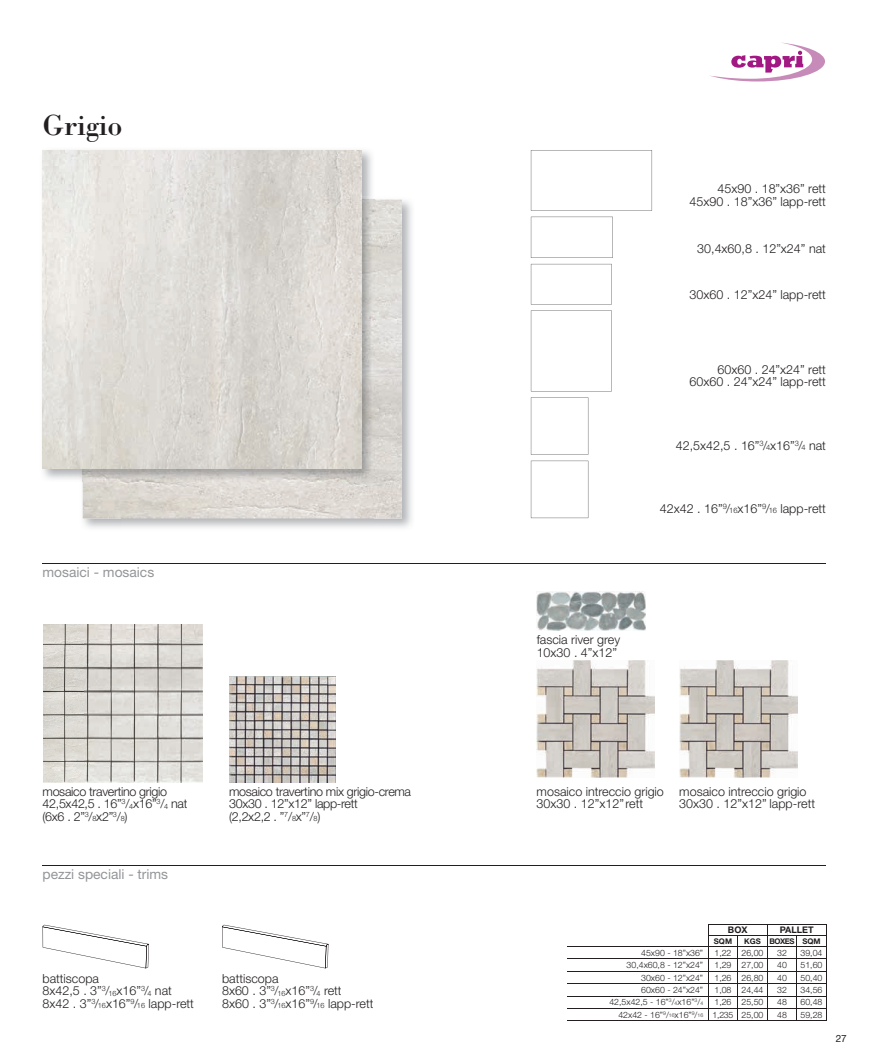
<style>
.page{position:relative;width:869px;height:1063px;background:#fff}
.page>*{position:absolute;margin:0;border:0;box-sizing:border-box;transform-origin:0 0}
.t1{font:30px "Bodoni";color:#231f20}
.t2{font:13.75px "Helvetica Neue LT Std";color:#939598}
.t3{font:300 12.5px/12.5px "Helvetica Neue LT Std";color:#231f20}
.t4{font:300 12.5px/12.5px "Helvetica Neue LT Std";letter-spacing:-.025em;color:#231f20}
.t5{font:10px "Helvetica Neue LT Std";color:#231f20}
.t6{font:700 9.12px "Helvetica Neue LT Std";color:#231f20}
.t7{font:300 8.75px "Helvetica Neue LT Std";color:#231f20}
.t8{font:700 7.75px "Helvetica Neue LT Std";letter-spacing:-.025em;color:#231f20}
.t9{font:700 7.75px "Helvetica Neue LT Std";color:#231f20}
.s1{font-size:7.5px}
.s2{font-size:7.25px}
.s3{font-size:5.12px}
</style>
<div class="page">
<img style="left:83px;top:200px;width:319px;height:319px">
<hr style="left:43px;top:563px;width:783px;height:1px;background:#231f20">
<hr style="left:43px;top:866px;width:783px;height:1px;background:#231f20">
<svg style="left:530px;top:217px;width:82px;height:41px"></svg>
<svg style="left:530px;top:150px;width:121px;height:61px"></svg>
<svg style="left:530px;top:264px;width:81px;height:40px"></svg>
<svg style="left:530px;top:311px;width:2px;height:80px"></svg>
<svg style="left:530px;top:461px;width:58px;height:57px"></svg>
<svg style="left:530px;top:397px;width:58px;height:58px"></svg>
<svg style="left:43px;top:925px;width:106px;height:43px"></svg>
<svg style="left:222px;top:925px;width:106px;height:43px"></svg>
<hr style="left:566px;top:946px;width:142px;height:1px;background:#231f20">
<hr style="left:766px;top:946px;width:30px;height:1px;background:#231f20">
<hr style="left:796px;top:946px;width:30px;height:1px;background:#231f20">
<hr style="left:566px;top:959px;width:142px;height:1px;background:#231f20">
<hr style="left:766px;top:959px;width:30px;height:1px;background:#231f20">
<hr style="left:796px;top:959px;width:30px;height:1px;background:#231f20">
<hr style="left:566px;top:971px;width:142px;height:1px;background:#231f20">
<hr style="left:766px;top:971px;width:30px;height:1px;background:#231f20">
<hr style="left:796px;top:971px;width:30px;height:1px;background:#231f20">
<hr style="left:566px;top:983px;width:142px;height:1px;background:#231f20">
<hr style="left:766px;top:983px;width:30px;height:1px;background:#231f20">
<hr style="left:796px;top:983px;width:30px;height:1px;background:#231f20">
<hr style="left:566px;top:996px;width:142px;height:1px;background:#231f20">
<hr style="left:766px;top:996px;width:30px;height:1px;background:#231f20">
<hr style="left:796px;top:996px;width:30px;height:1px;background:#231f20">
<hr style="left:566px;top:1008px;width:142px;height:1px;background:#231f20">
<hr style="left:766px;top:1008px;width:30px;height:1px;background:#231f20">
<hr style="left:796px;top:1008px;width:30px;height:1px;background:#231f20">
<hr style="left:566px;top:1021px;width:142px;height:1px;background:#231f20">
<hr style="left:766px;top:1021px;width:30px;height:1px;background:#231f20">
<hr style="left:796px;top:1021px;width:30px;height:1px;background:#231f20">
<hr style="left:766px;top:924px;width:30px;height:1px;background:#231f20">
<hr style="left:796px;top:924px;width:30px;height:1px;background:#231f20">
<hr style="left:766px;top:935px;width:30px;height:1px;background:#231f20">
<hr style="left:796px;top:935px;width:30px;height:1px;background:#231f20">
<svg style="left:796px;top:936px;width:1px;height:85px"></svg>
<svg style="left:707px;top:924px;width:60px;height:98px"></svg>
<img style="left:536px;top:660px;width:118px;height:118px">
<img style="left:536px;top:591px;width:109px;height:39px">
<img style="left:44px;top:624px;width:158px;height:159px">
<img style="left:42px;top:150px;width:330px;height:80px">
<img style="left:83px;top:200px;width:291px;height:282px">
<img style="left:43px;top:150px;width:318px;height:319px">
<img style="left:229px;top:677px;width:106px;height:106px">
<img style="left:679px;top:660px;width:117px;height:118px">
<svg style="left:710px;top:43px;width:114px;height:38px"></svg>
<h1 class="t1" style="left:43px;top:107px;width:81px">Grigio</h1>
<p class="t2" style="left:43px;top:564px;width:113px">mosaici - mosaics</p>
<p class="t3" style="left:689px;top:182px;width:138px;text-align:right">45x90 . 18”x36” rett<br>45x90 . 18”x36” lapp-rett</p>
<p class="t3" style="left:697px;top:242px;width:130px">30,4x60,8 . 12”x24” nat</p>
<p class="t3" style="left:689px;top:288px;width:138px">30x60 . 12”x24” lapp-rett</p>
<p class="t3" style="left:689px;top:363px;width:138px;text-align:right">60x60 . 24”x24” rett<br>60x60 . 24”x24” lapp-rett</p>
<p class="t3" style="left:675px;top:439px;width:151px">42,5x42,5 . 16”<sup>3</sup>/<span class="s1">4</span>x16”<sup>3</sup>/<span class="s1">4</span> nat</p>
<p class="t3" style="left:659px;top:502px;width:167px">42x42 . 16”<sup>9</sup>/<span class="s1">16</span>x16”<sup>9</sup>/<span class="s1">16</span> lapp-rett</p>
<p class="t3" style="left:536px;top:633px;width:85px">fascia river grey<br>10x30 . 4”x12”</p>
<p class="t4" style="left:43px;top:785px;width:146px">mosaico travertino grigio<br>42,5x42,5 . 16”<sup>3</sup>/<span class="s2">4</span>x16”<sup>3</sup>/<span class="s2">4</span> nat (6x6 . 2”<sup>3</sup>/<span class="s2">8</span>x2”<sup>3</sup>/<span class="s2">8</span>)</p>
<p class="t4" style="left:229px;top:785px;width:183px">mosaico travertino mix grigio-crema<br>30x30 . 12”x12” lapp-rett<br>(2,2x2,2 . ”<sup>7</sup>/<span class="s2">8</span>x”<sup>7</sup>/<span class="s2">8</span>)</p>
<p class="t3" style="left:536px;top:785px;width:129px">mosaico intreccio grigio<br>30x30 . 12”x12”rett</p>
<p class="t3" style="left:679px;top:785px;width:137px">mosaico intreccio grigio<br>30x30 . 12”x12” lapp-rett</p>
<p class="t2" style="left:43px;top:866px;width:127px">pezzi speciali - trims</p>
<p class="t3" style="left:43px;top:972px;width:153px">battiscopa<br>8x42,5 . 3”<sup>3</sup>/<span class="s2">16</span>x16”<sup>3</sup>/<span class="s2">4</span> nat<br>8x42 . 3”<sup>3</sup>/<span class="s2">16</span>x16”<sup>9</sup>/<span class="s2">16</span> lapp-rett</p>
<p class="t3" style="left:222px;top:972px;width:153px">battiscopa<br>8x60 . 3”<sup>3</sup>/<span class="s2">16</span>x16”<sup>3</sup>/<span class="s2">4</span> rett<br>8x60 . 3”<sup>3</sup>/<span class="s2">16</span>x16”<sup>9</sup>/<span class="s2">16</span> lapp-rett</p>
<p class="t6" style="left:727px;top:924px;width:21px">BOX</p>
<p class="t6" style="left:779px;top:924px;width:35px">PALLET</p>
<p class="t9" style="left:713px;top:936px;width:20px">SQM</p>
<p class="t8" style="left:743px;top:936px;width:78px">KGS BOXES SQM</p>
<p class="t7" style="left:641px;top:947px;width:63px">45x90 - 18”x36”</p>
<p class="t7" style="left:714px;top:947px;width:50px">1,22 26,00</p>
<p class="t7" style="left:776px;top:947px;width:11px">32</p>
<p class="t7" style="left:800px;top:947px;width:23px">39,04</p>
<p class="t7" style="left:626px;top:960px;width:78px">30,4x60,8 - 12”x24”</p>
<p class="t7" style="left:714px;top:960px;width:50px">1,29 27,00</p>
<p class="t7" style="left:776px;top:960px;width:11px">40</p>
<p class="t7" style="left:800px;top:960px;width:23px">51,60</p>
<p class="t7" style="left:641px;top:972px;width:63px">30x60 - 12”x24”</p>
<p class="t7" style="left:714px;top:972px;width:50px">1,26 26,80</p>
<p class="t7" style="left:776px;top:972px;width:11px">40</p>
<p class="t7" style="left:800px;top:972px;width:23px">50,40</p>
<p class="t7" style="left:641px;top:984px;width:63px">60x60 - 24”x24”</p>
<p class="t7" style="left:714px;top:984px;width:50px">1,08 24,44</p>
<p class="t7" style="left:776px;top:984px;width:11px">32</p>
<p class="t7" style="left:800px;top:984px;width:23px">34,56</p>
<p class="t7" style="left:609px;top:997px;width:95px">42,5x42,5 - 16”<sup>3</sup>/<span class="s3">4</span>x16”<sup>3</sup>/<span class="s3">4</span></p>
<p class="t7" style="left:714px;top:997px;width:50px">1,26 25,50</p>
<p class="t7" style="left:776px;top:997px;width:11px">48</p>
<p class="t7" style="left:800px;top:997px;width:23px">60,48</p>
<p class="t7" style="left:618px;top:1009px;width:146px">42x42 - 16”<sup>9</sup>/<span class="s3">16</span>x16”<sup>9</sup>/<span class="s3">16</span> 1,235 25,00</p>
<p class="t7" style="left:776px;top:1009px;width:11px">48</p>
<p class="t7" style="left:800px;top:1009px;width:23px">59,28</p>
<p class="t5" style="left:835px;top:1033px;width:13px">27</p>
</div>
